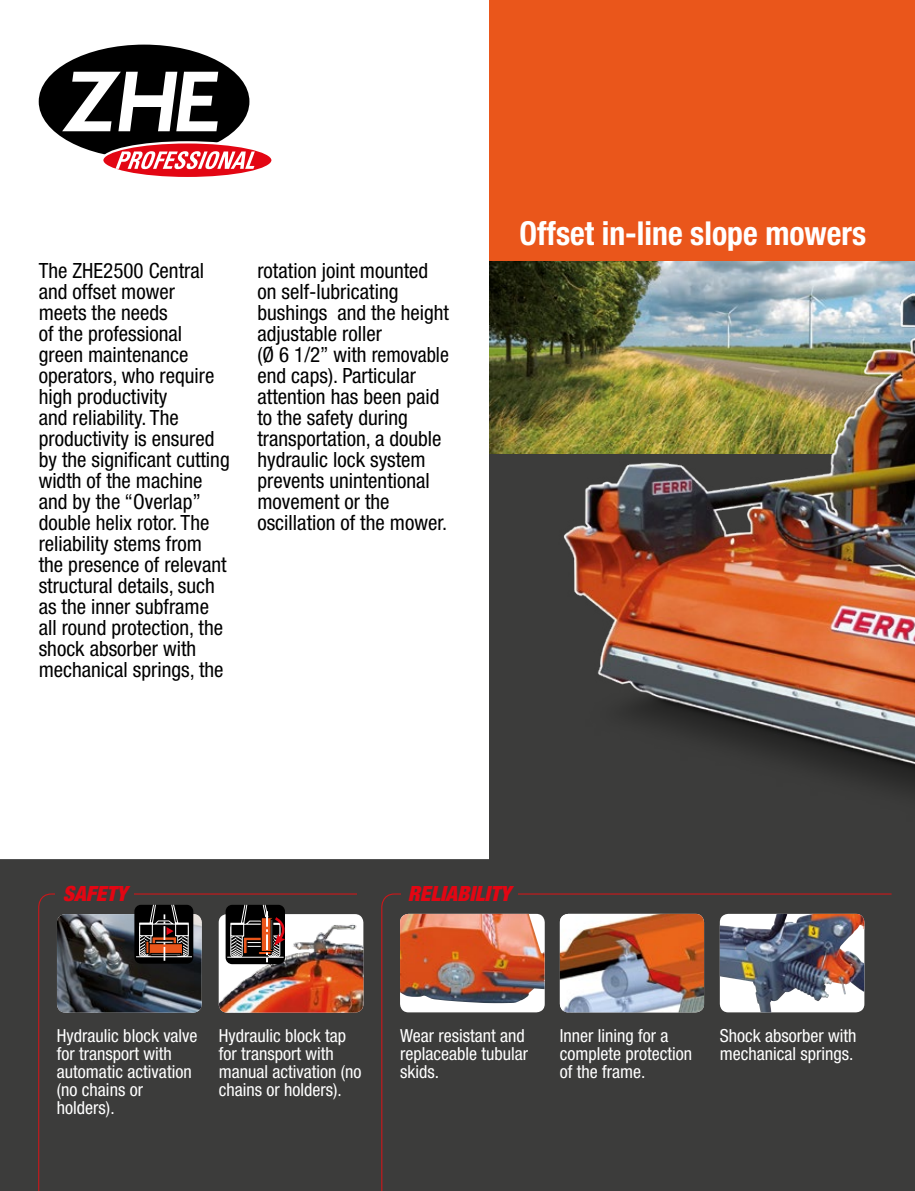
<style>
.page{position:relative;width:915px;height:1191px;background:#fff}
.page>*{position:absolute;margin:0;border:0;box-sizing:border-box;transform-origin:0 0}
.t1{font:700 condensed 33px "Helvetica Neue LT Std";color:#fff;scale:.96 1}
.t2{font:condensed 21px/21px "Helvetica Neue LT Std";color:#000}
.t3{font:italic 900 condensed 21px "Helvetica Neue LT Std";color:#e30613}
.t4{font:condensed 18px/18px "Helvetica Neue LT Std";color:#fff}
</style>
<div class="page">
<div style="left:489px;top:0;width:425px;height:265px;background:#ea561b"></div>
<div style="left:39px;top:45px;width:210px;height:113px;background:#000;border-radius:50%"></div>
<svg style="left:62px;top:72px;width:156px;height:59px"></svg>
<svg style="left:102px;top:142px;width:170px;height:36px;background:#e62530"></svg>
<div style="left:101px;top:141px;width:173px;height:38px;border:2px solid #fff;border-radius:50%"></div>
<svg style="left:115px;top:151px;width:140px;height:18px"></svg>
<div style="left:0;top:859px;width:904px;height:332px;background:#3c3c3b"></div>
<div style="left:380px;top:893px;width:512px;height:298px;background:#3c3c3b"></div>
<div style="left:400px;top:914px;width:144px;height:98px;background:#fff;border-radius:9px"></div>
<img style="left:400px;top:914px;width:144px;height:89px">
<img style="left:719px;top:914px;width:145px;height:98px;border-radius:9px">
<img style="left:719px;top:914px;width:109px;height:98px">
<img style="left:559px;top:914px;width:144px;height:98px">
<img style="left:358px;top:914px;width:5px;height:98px">
<svg style="left:38px;top:893px;width:320px;height:298px;background:#4e4846"></svg>
<div style="left:56px;top:886px;width:78px;height:21px;background:#3c3c3b"></div>
<div style="left:134px;top:904px;width:59px;height:59px;background:#000;border-radius:7px"></div>
<hr style="left:136px;top:956px;width:56px;height:1px;background:#fff">
<svg style="left:139px;top:904px;width:49px;height:56px"></svg>
<div style="left:225px;top:904px;width:60px;height:60px;background:#000;border-radius:7px"></div>
<hr style="left:227px;top:957px;width:56px;height:1px;background:#fff">
<svg style="left:230px;top:904px;width:60px;height:58px"></svg>
<img style="left:394px;top:261px;width:520px;height:646px">
<p class="t2" style="left:39px;top:259px;width:192px">The ZHE2500 Central and offset mower<br>meets the needs<br>of the professional green maintenance operators, who require high productivity<br>and reliability. The productivity is ensured by the significant cutting width of the machine and by the “Overlap” double helix rotor. The reliability stems from the presence of relevant structural details, such as the inner subframe all round protection, the shock absorber with mechanical springs, the</p>
<p class="t2" style="left:257px;top:259px;width:193px">rotation joint mounted on self-lubricating bushings and the height adjustable roller<br>(Ø 6 1/2’’ with removable end caps). Particular attention has been paid to the safety during transportation, a double hydraulic lock system prevents unintentional movement or the oscillation of the mower.</p>
<h1 class="t1" style="left:519px;top:213px;width:362px">Offset in-line slope mowers</h1>
<p class="t3" style="left:63px;top:880px;width:66px">SAFETY</p>
<p class="t3" style="left:407px;top:880px;width:104px">RELIABILITY</p>
<p class="t4" style="left:57px;top:1026px;width:142px">Hydraulic block valve for transport with automatic activation (no chains or holders).</p>
<p class="t4" style="left:218px;top:1027px;width:144px">Hydraulic block tap for transport with manual activation (no chains or holders).</p>
<p class="t4" style="left:400px;top:1026px;width:129px">Wear resistant and replaceable tubular skids.</p>
<p class="t4" style="left:719px;top:1026px;width:138px">Shock absorber with mechanical springs.</p>
<p class="t4" style="left:559px;top:1026px;width:134px">Inner lining for a complete protection of the frame.</p>
</div>
